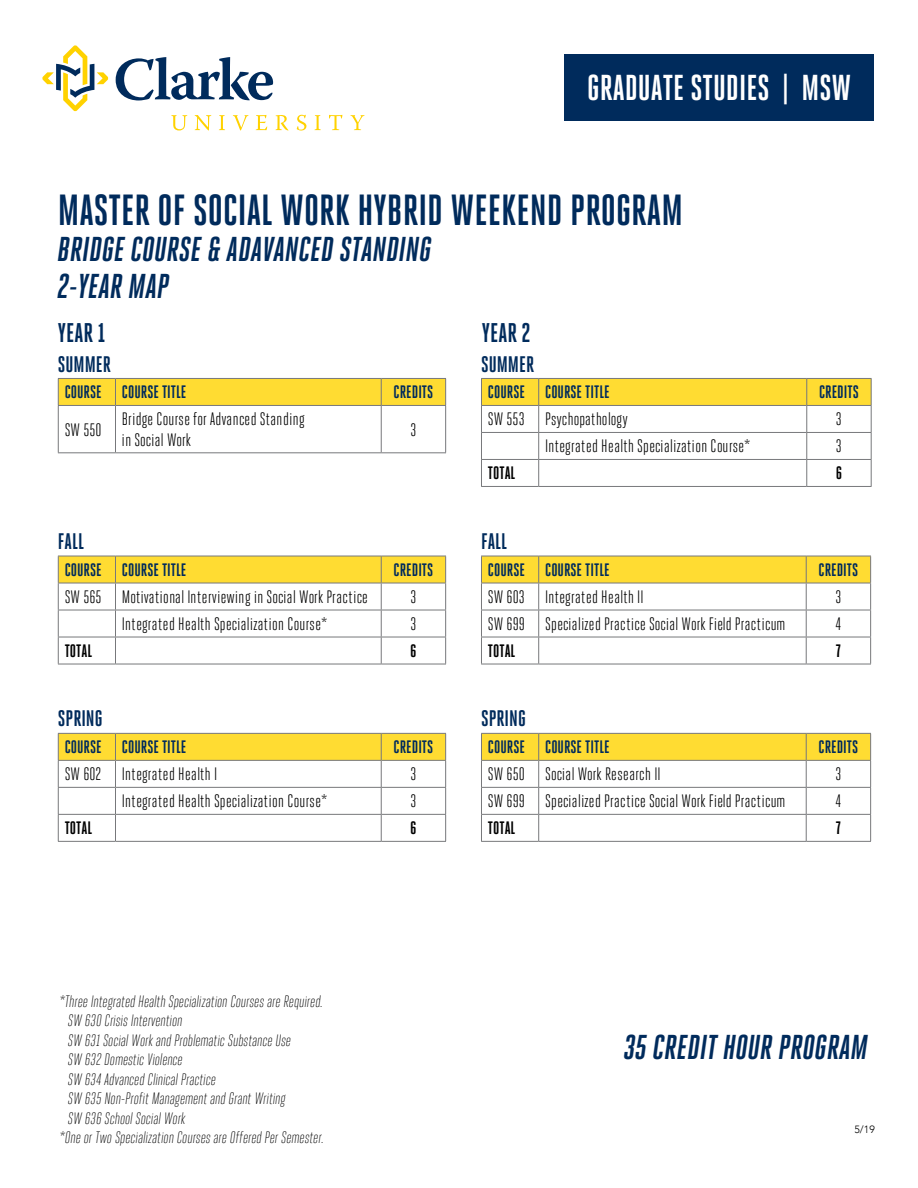
<style>
.page{position:relative;width:918px;height:1188px;background:#fff}
.page>*{position:absolute;margin:0;border:0;box-sizing:border-box;transform-origin:0 0}
.t1{font:700 43.5px "Heroic Condensed";color:#002b5c}
.t2{font:700 36px "Heroic Condensed";color:#fff}
.t3{font:italic 700 34.5px/37.5px "Heroic Condensed";color:#002b5c}
.t4{font:700 27px "Heroic Condensed";color:#002b5c}
.t5{font:700 22.5px "Heroic Condensed";color:#002b5c}
.t6{font:18px "Heroic Condensed";letter-spacing:.02em;color:#000}
.t7{font:18px/21.6px "Heroic Condensed";color:#000}
.t8{font:700 18px "Heroic Condensed";color:#002b5c}
.t9{font:700 18px "Heroic Condensed";color:#000}
.t10{font:italic 300 16.5px "Heroic Condensed";color:#000}
.t11{font:300 10.5px "Avenir";color:#000}
</style>
<div class="page">
<hr style="left:58px;top:664px;width:58px;height:1px;background:#77787b">
<hr style="left:116px;top:664px;width:265px;height:1px;background:#77787b">
<hr style="left:381px;top:664px;width:65px;height:1px;background:#77787b">
<svg style="left:58px;top:556px;width:388px;height:108px"></svg>
<hr style="left:58px;top:841px;width:58px;height:1px;background:#77787b">
<hr style="left:116px;top:841px;width:265px;height:1px;background:#77787b">
<hr style="left:381px;top:841px;width:65px;height:1px;background:#77787b">
<svg style="left:58px;top:733px;width:388px;height:108px"></svg>
<hr style="left:481px;top:664px;width:58px;height:1px;background:#77787b">
<hr style="left:539px;top:664px;width:267px;height:1px;background:#77787b">
<hr style="left:806px;top:664px;width:65px;height:1px;background:#77787b">
<svg style="left:481px;top:556px;width:390px;height:108px"></svg>
<hr style="left:481px;top:841px;width:58px;height:1px;background:#77787b">
<hr style="left:539px;top:841px;width:267px;height:1px;background:#77787b">
<hr style="left:806px;top:841px;width:65px;height:1px;background:#77787b">
<svg style="left:481px;top:733px;width:390px;height:108px"></svg>
<hr style="left:58px;top:405px;width:58px;height:1px;background:#77787b">
<hr style="left:116px;top:405px;width:265px;height:1px;background:#77787b">
<hr style="left:115px;top:406px;width:1px;height:46px;background:#77787b">
<hr style="left:381px;top:405px;width:65px;height:1px;background:#77787b">
<hr style="left:381px;top:406px;width:1px;height:46px;background:#77787b">
<hr style="left:58px;top:452px;width:58px;height:1px;background:#77787b">
<hr style="left:116px;top:452px;width:265px;height:1px;background:#77787b">
<hr style="left:381px;top:452px;width:65px;height:1px;background:#77787b">
<div style="left:58px;top:378px;width:388px;height:27px;background:#ffdc32"></div>
<hr style="left:58px;top:406px;width:1px;height:46px;background:#77787b">
<hr style="left:445px;top:406px;width:1px;height:46px;background:#77787b">
<hr style="left:481px;top:486px;width:58px;height:1px;background:#77787b">
<hr style="left:539px;top:486px;width:268px;height:1px;background:#77787b">
<hr style="left:807px;top:486px;width:65px;height:1px;background:#77787b">
<svg style="left:481px;top:378px;width:391px;height:108px"></svg>
<svg style="left:42px;top:45px;width:66px;height:66px"></svg>
<svg style="left:171px;top:115px;width:16px;height:15px"></svg>
<svg style="left:195px;top:115px;width:16px;height:16px"></svg>
<svg style="left:219px;top:115px;width:6px;height:15px"></svg>
<svg style="left:233px;top:115px;width:16px;height:16px"></svg>
<svg style="left:256px;top:115px;width:11px;height:15px"></svg>
<svg style="left:276px;top:115px;width:13px;height:15px"></svg>
<svg style="left:297px;top:115px;width:9px;height:16px"></svg>
<svg style="left:315px;top:115px;width:6px;height:15px"></svg>
<svg style="left:329px;top:115px;width:13px;height:15px"></svg>
<svg style="left:350px;top:115px;width:15px;height:15px"></svg>
<svg style="left:116px;top:57px;width:157px;height:43px"></svg>
<div style="left:565px;top:55px;width:309px;height:66px;background:#002b5c"></div>
<h2 class="t2" style="left:587px;top:68px;width:266px">GRADUATE STUDIES | MSW</h2>
<h1 class="t1" style="left:58px;top:185px;width:627px">MASTER OF SOCIAL WORK HYBRID WEEKEND PROGRAM</h1>
<h3 class="t3" style="left:58px;top:230px;width:375px">BRIDGE COURSE &amp; ADAVANCED STANDING<br>2-YEAR MAP</h3>
<h3 class="t4" style="left:58px;top:318px;width:49px">YEAR 1</h3>
<h3 class="t4" style="left:482px;top:318px;width:50px">YEAR 2</h3>
<h3 class="t5" style="left:58px;top:351px;width:55px">SUMMER</h3>
<p class="t8" style="left:65px;top:382px;width:123px">COURSE COURSE TITLE</p>
<p class="t8" style="left:394px;top:382px;width:41px">CREDITS</p>
<p class="t6" style="left:65px;top:420px;width:38px">SW 550</p>
<p class="t7" style="left:122px;top:408px;width:185px">Bridge Course for Advanced Standing in Social Work</p>
<p class="t6" style="left:410px;top:420px;width:7px">3</p>
<h3 class="t5" style="left:58px;top:529px;width:28px">FALL</h3>
<p class="t8" style="left:65px;top:560px;width:123px">COURSE COURSE TITLE</p>
<p class="t8" style="left:394px;top:560px;width:41px">CREDITS</p>
<p class="t6" style="left:65px;top:587px;width:305px">SW 565 Motivational Interviewing in Social Work Practice</p>
<p class="t6" style="left:410px;top:587px;width:7px">3</p>
<p class="t6" style="left:122px;top:614px;width:207px">Integrated Health Specialization Course*</p>
<p class="t6" style="left:410px;top:614px;width:7px">3</p>
<p class="t9" style="left:65px;top:641px;width:29px">TOTAL</p>
<p class="t9" style="left:410px;top:641px;width:8px">6</p>
<h3 class="t5" style="left:58px;top:706px;width:46px">SPRING</h3>
<p class="t8" style="left:65px;top:737px;width:123px">COURSE COURSE TITLE</p>
<p class="t8" style="left:394px;top:737px;width:41px">CREDITS</p>
<p class="t6" style="left:65px;top:764px;width:154px">SW 602 Integrated Health I</p>
<p class="t6" style="left:410px;top:764px;width:7px">3</p>
<p class="t6" style="left:122px;top:791px;width:207px">Integrated Health Specialization Course*</p>
<p class="t6" style="left:410px;top:791px;width:7px">3</p>
<p class="t9" style="left:65px;top:818px;width:29px">TOTAL</p>
<p class="t9" style="left:410px;top:818px;width:8px">6</p>
<h3 class="t5" style="left:481px;top:351px;width:55px">SUMMER</h3>
<p class="t8" style="left:488px;top:382px;width:123px">COURSE COURSE TITLE</p>
<p class="t8" style="left:819px;top:382px;width:41px">CREDITS</p>
<p class="t7" style="left:488px;top:408px;width:141px">SW 553 Psychopathology</p>
<p class="t6" style="left:836px;top:409px;width:7px">3</p>
<p class="t6" style="left:545px;top:436px;width:207px">Integrated Health Specialization Course*</p>
<p class="t6" style="left:836px;top:436px;width:7px">3</p>
<p class="t9" style="left:488px;top:463px;width:29px">TOTAL</p>
<p class="t9" style="left:836px;top:463px;width:8px">6</p>
<h3 class="t5" style="left:481px;top:529px;width:28px">FALL</h3>
<p class="t8" style="left:488px;top:560px;width:123px">COURSE COURSE TITLE</p>
<p class="t8" style="left:819px;top:560px;width:41px">CREDITS</p>
<p class="t6" style="left:488px;top:587px;width:157px">SW 603 Integrated Health II</p>
<p class="t6" style="left:835px;top:587px;width:7px">3</p>
<p class="t7" style="left:488px;top:613px;width:299px">SW 699 Specialized Practice Social Work Field Practicum</p>
<p class="t6" style="left:836px;top:614px;width:7px">4</p>
<p class="t9" style="left:488px;top:641px;width:29px">TOTAL</p>
<p class="t9" style="left:836px;top:641px;width:7px">7</p>
<h3 class="t5" style="left:481px;top:706px;width:46px">SPRING</h3>
<p class="t8" style="left:488px;top:737px;width:123px">COURSE COURSE TITLE</p>
<p class="t8" style="left:819px;top:737px;width:41px">CREDITS</p>
<p class="t7" style="left:488px;top:763px;width:174px">SW 650 Social Work Research II</p>
<p class="t6" style="left:835px;top:764px;width:7px">3</p>
<p class="t7" style="left:488px;top:790px;width:299px">SW 699 Specialized Practice Social Work Field Practicum</p>
<p class="t6" style="left:836px;top:791px;width:7px">4</p>
<p class="t9" style="left:488px;top:818px;width:29px">TOTAL</p>
<p class="t9" style="left:836px;top:818px;width:7px">7</p>
<p class="t10" style="left:59px;top:992px;width:265px">*Three Integrated Health Specialization Courses are Required.</p>
<p class="t10" style="left:68px;top:1012px;width:116px">SW 630 Crisis Intervention</p>
<p class="t10" style="left:68px;top:1031px;width:224px">SW 631 Social Work and Problematic Substance Use</p>
<p class="t10" style="left:68px;top:1051px;width:116px">SW 632 Domestic Violence</p>
<p class="t10" style="left:68px;top:1070px;width:149px">SW 634 Advanced Clinical Practice</p>
<p class="t10" style="left:68px;top:1090px;width:219px">SW 635 Non-Profit Management and Grant Writing</p>
<p class="t10" style="left:68px;top:1109px;width:119px">SW 636 School Social Work</p>
<p class="t10" style="left:59px;top:1129px;width:266px">*One or Two Specialization Courses are Offered Per Semester.</p>
<h3 class="t3" style="left:624px;top:1028px;width:246px">35 CREDIT HOUR PROGRAM</h3>
<p class="t11" style="left:855px;top:1123px;width:22px">5/19</p>
</div>
